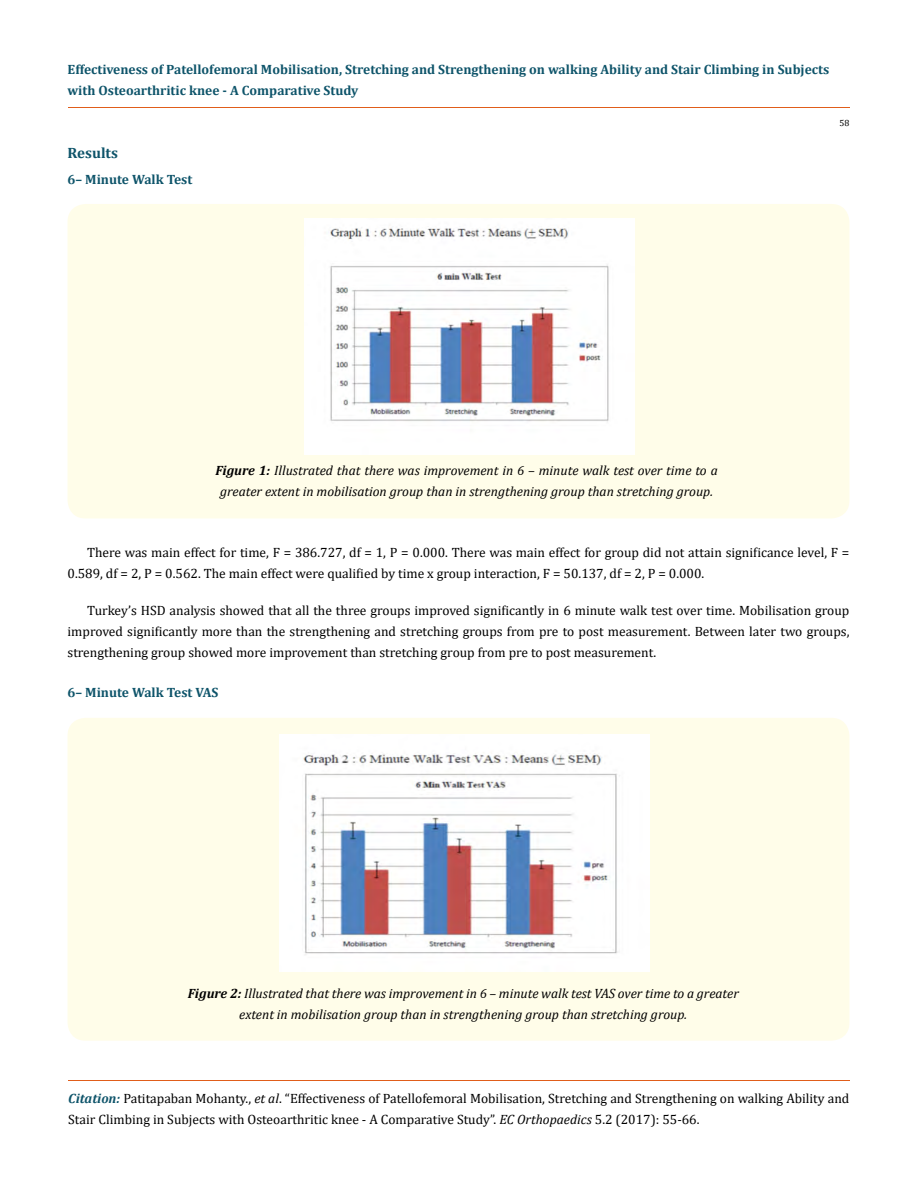
<style>
.page{position:relative;width:917px;height:1190px;background:#fff}
.page>*{position:absolute;margin:0;border:0;box-sizing:border-box;transform-origin:0 0}
.t1{font:700 15px "Cambria";color:#0e546a}
.t2{font:13.5px/21px "Cambria";color:#000}
.t3{font:italic 13.5px/21px "Cambria";color:#000;text-align:center}
.t4{font:700 13.5px/21px "Cambria";color:#0e546a}
.t5{font:9px "Cambria";color:#000}
.s1{font-weight:700}
.s2{font-weight:700;font-style:italic;color:#0e546a}
.s3{font-style:italic}
</style>
<div class="page">
<hr style="left:68px;top:108px;width:781px;height:1px;background:#e05d1a">
<hr style="left:68px;top:1080px;width:781px;height:1px;background:#e05d1a">
<div style="left:68px;top:204px;width:781px;height:314px;background:#fffde9;border-radius:18px"></div>
<img style="left:304px;top:219px;width:330px;height:235px">
<div style="left:68px;top:718px;width:781px;height:322px;background:#fffde9;border-radius:18px"></div>
<img style="left:279px;top:734px;width:370px;height:238px">
<p class="t4" style="left:68px;top:58px;width:763px">Effectiveness of Patellofemoral Mobilisation, Stretching and Strengthening on walking Ability and Stair Climbing in Subjects with Osteoarthritic knee - A Comparative Study</p>
<p class="t1" style="left:68px;top:143px;width:52px">Results</p>
<p class="t4" style="left:68px;top:168px;width:126px">6– Minute Walk Test</p>
<p class="t5" style="left:839px;top:118px;width:11px">58</p>
<p class="t3" style="left:215px;top:459px;width:504px"><span class="s1">Figure 1:</span> Illustrated that there was improvement in 6 – minute walk test over time to a greater extent in mobilisation group than in strengthening group than stretching group.</p>
<p class="t2" style="left:68px;top:541px;width:783px;text-indent:19px">There was main effect for time, F = 386.727, df = 1, P = 0.000. There was main effect for group did not attain significance level, F =<br>0.589, df = 2, P = 0.562. The main effect were qualified by time x group interaction, F = 50.137, df = 2, P = 0.000.</p>
<p class="t2" style="left:68px;top:600px;width:783px;text-align:justify;text-indent:19px">Turkey’s HSD analysis showed that all the three groups improved significantly in 6 minute walk test over time. Mobilisation group improved significantly more than the strengthening and stretching groups from pre to post measurement. Between later two groups, strengthening group showed more improvement than stretching group from pre to post measurement.</p>
<p class="t4" style="left:68px;top:681px;width:152px">6– Minute Walk Test VAS</p>
<p class="t3" style="left:188px;top:982px;width:552px"><span class="s1">Figure 2:</span> Illustrated that there was improvement in 6 – minute walk test VAS over time to a greater extent in mobilisation group than in strengthening group than stretching group.</p>
<p class="t2" style="left:68px;top:1087px;width:782px"><span class="s2">Citation:</span> Patitapaban Mohanty., <span class="s3">et al</span>. “Effectiveness of Patellofemoral Mobilisation, Stretching and Strengthening on walking Ability and<br>Stair Climbing in Subjects with Osteoarthritic knee - A Comparative Study”. <span class="s3">EC Orthopaedics</span> 5.2 (2017): 55-66.</p>
</div>
